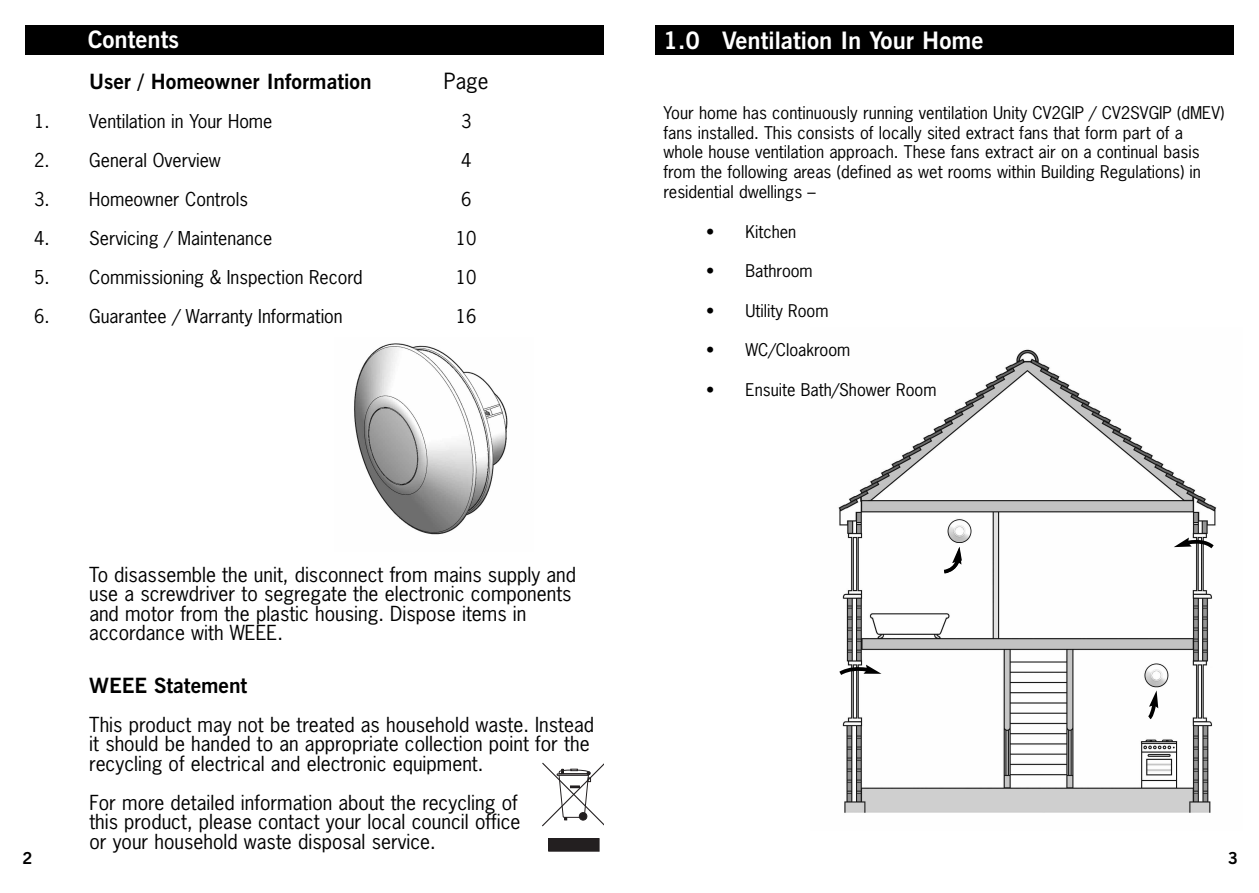
<style>
.page{position:relative;width:1259px;height:893px;background:#fff}
.page>*{position:absolute;margin:0;border:0;box-sizing:border-box;transform-origin:0 0}
.t1{font:700 24px "News Gothic BT";color:#fff}
.t2{font:700 21px "News Gothic BT";color:#000}
.t3{font:21px "News Gothic";color:#000}
.t4{font:19.5px/19.5px "News Gothic";color:#000}
.t5{font:18px "News Gothic";color:#000}
.t6{font:16.5px/19.8px "News Gothic";color:#000}
.t7{font:700 16.5px "News Gothic BT";color:#000}
</style>
<div class="page">
<img style="left:838px;top:349px;width:379px;height:464px">
<div style="left:26px;top:26px;width:578px;height:29px;background:#000"></div>
<div style="left:655px;top:26px;width:578px;height:29px;background:#000"></div>
<svg style="left:940px;top:547px;width:22px;height:29px"></svg>
<svg style="left:1144px;top:690px;width:14px;height:33px"></svg>
<svg style="left:1173px;top:537px;width:44px;height:15px"></svg>
<svg style="left:838px;top:665px;width:43px;height:13px"></svg>
<img style="left:354px;top:343px;width:154px;height:192px">
<div style="left:549px;top:839px;width:50px;height:12px;background:#231f20"></div>
<div style="left:548px;top:838px;width:51px;height:13px;border:1px solid #231f20"></div>
<svg style="left:542px;top:763px;width:62px;height:64px"></svg>
<p class="t1" style="left:88px;top:31px;width:93px">Contents</p>
<p class="t2" style="left:89px;top:73px;width:284px">User / Homeowner Information</p>
<p class="t3" style="left:444px;top:69px;width:46px">Page</p>
<p class="t5" style="left:34px;top:111px;width:240px">1. Ventilation in Your Home</p>
<p class="t5" style="left:461px;top:111px;width:12px">3</p>
<p class="t5" style="left:34px;top:150px;width:188px">2. General Overview</p>
<p class="t5" style="left:461px;top:150px;width:12px">4</p>
<p class="t5" style="left:34px;top:189px;width:215px">3. Homeowner Controls</p>
<p class="t5" style="left:461px;top:189px;width:12px">6</p>
<p class="t5" style="left:34px;top:228px;width:240px">4. Servicing / Maintenance</p>
<p class="t5" style="left:456px;top:228px;width:22px">10</p>
<p class="t5" style="left:34px;top:267px;width:330px">5. Commissioning &amp; Inspection Record</p>
<p class="t5" style="left:456px;top:267px;width:22px">10</p>
<p class="t5" style="left:34px;top:306px;width:310px">6. Guarantee / Warranty Information</p>
<p class="t5" style="left:456px;top:306px;width:22px">16</p>
<p class="t1" style="left:663px;top:31px;width:321px">1.0 Ventilation In Your Home</p>
<p class="t6" style="left:663px;top:103px;width:562px">Your home has continuously running ventilation Unity CV2GIP / CV2SVGIP (dMEV) fans installed. This consists of locally sited extract fans that form part of a whole house ventilation approach. These fans extract air on a continual basis from the following areas (defined as wet rooms within Building Regulations) in residential dwellings –</p>
<p class="t6" style="left:706px;top:222px;width:92px">• Kitchen</p>
<p class="t6" style="left:706px;top:262px;width:108px">• Bathroom</p>
<p class="t6" style="left:706px;top:301px;width:124px">• Utility Room</p>
<p class="t6" style="left:706px;top:341px;width:146px">• WC/Cloakroom</p>
<p class="t6" style="left:706px;top:380px;width:232px">• Ensuite Bath/Shower Room</p>
<p class="t4" style="left:89px;top:565px;width:488px">To disassemble the unit, disconnect from mains supply and use a screwdriver to segregate the electronic components and motor from the plastic housing. Dispose items in accordance with WEEE.</p>
<p class="t2" style="left:89px;top:678px;width:160px">WEEE Statement</p>
<p class="t4" style="left:89px;top:715px;width:506px">This product may not be treated as household waste. Instead it should be handed to an appropriate collection point for the recycling of electrical and electronic equipment.</p>
<p class="t4" style="left:89px;top:793px;width:433px">For more detailed information about the recycling of this product, please contact your local council office or your household waste disposal service.</p>
<p class="t7" style="left:23px;top:852px;width:11px">2</p>
<p class="t7" style="left:1228px;top:852px;width:11px">3</p>
</div>
